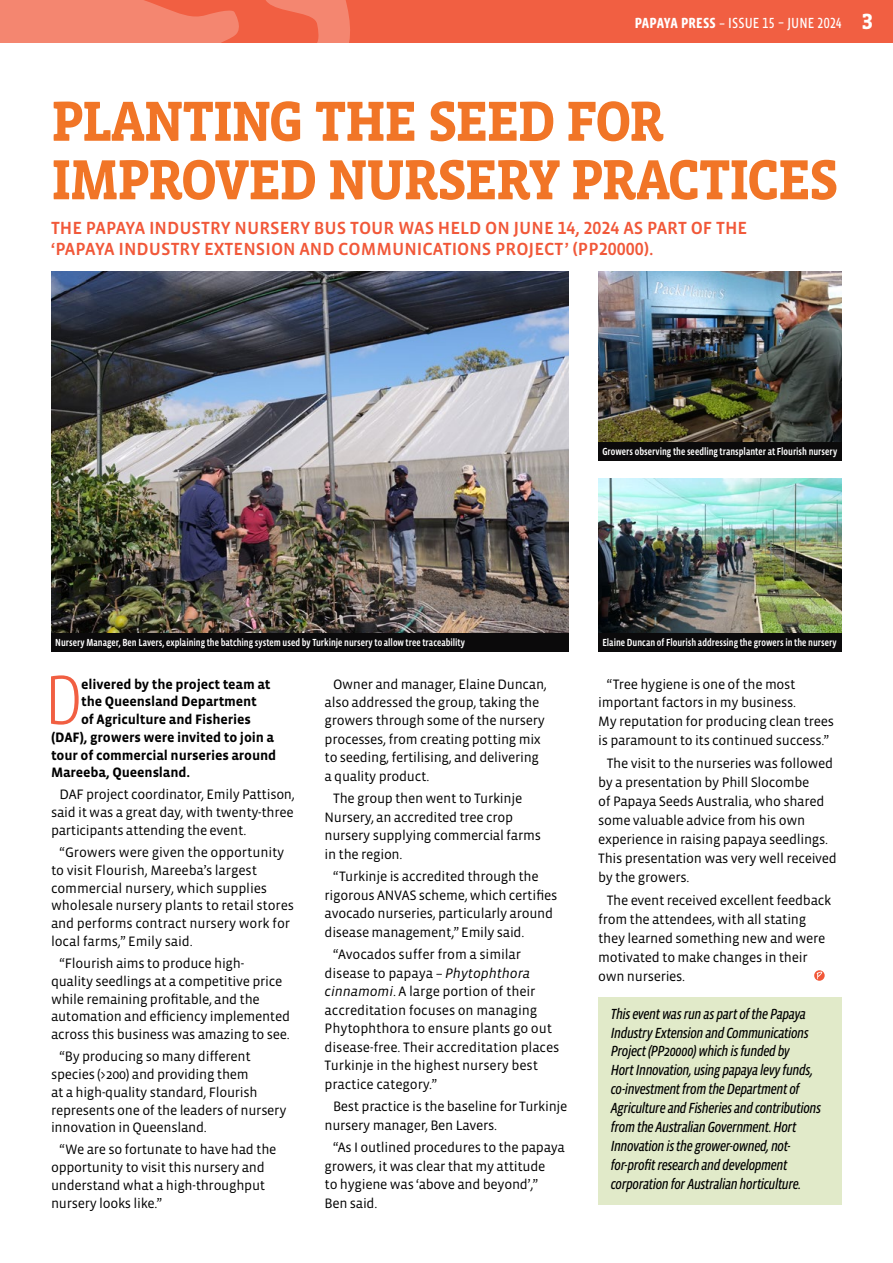
<style>
.page{position:relative;width:893px;height:1263px;background:#fff}
.page>*{position:absolute;margin:0;border:0;box-sizing:border-box;transform-origin:0 0}
.FIRST_PARA_DROP_CAP{font:300 71.25px "Vista Sans Nar OTCE";color:#f15f42}
.t1{font:700 57.75px/58.5px "Vista Slab OTCE";letter-spacing:-.04em;color:#f17527;scale:.95 1}
.t2{font:500 18px/21.6px "Vista Sans OTCE";color:#f15839}
.Story_end_info{font:italic 15px/18.9px "Vista Sans Nar OTCE";letter-spacing:-.025em;color:#000}
.t3{font:15px "Vista Sans Nar OTCE";letter-spacing:.01em;color:#fff}
.BODY{font:13.95px/18.5px "Vista Sans OTCE";letter-spacing:-.02em;color:#000}
.FIRST_PARA_DROP_CAP-2{font:700 13.95px "Vista Sans OTCE";letter-spacing:-.01em;color:#000}
.t4{font:500 10.5px "Vista Sans Nar OTCE";color:#fff}
.s1{font-weight:700}
.s2{font-family:"Vista Slab OTCE";font-weight:700;font-size:22.5px}
.s3{font-style:italic}
</style>
<div class="page">
<div style="left:0;top:0;width:893px;height:43px;background:#f15f42"></div>
<svg style="left:0;top:0;width:361px;height:272px"></svg>
<div style="left:598px;top:997px;width:244px;height:208px;background:#e1eac9"></div>
<svg style="left:814px;top:970px;width:11px;height:11px"></svg>
<svg style="left:816px;top:972px;width:6px;height:7px"></svg>
<img style="left:51px;top:272px;width:517px;height:361px">
<img style="left:598px;top:272px;width:244px;height:170px">
<img style="left:598px;top:478px;width:244px;height:155px">
<div style="left:51px;top:633px;width:517px;height:18px;background:#0b0a0b"></div>
<div style="left:598px;top:442px;width:244px;height:18px;background:#0b0a0b"></div>
<div style="left:598px;top:633px;width:244px;height:18px;background:#0b0a0b"></div>
<p class="t3" style="left:635px;top:14px;width:240px"><span class="s1">PAPAYA PRESS</span> – ISSUE 15 – JUNE 2024 <span class="s2">3</span></p>
<h1 class="t1" style="left:51px;top:92px;width:831px">PLANTING THE SEED FOR<br>IMPROVED NURSERY PRACTICES</h1>
<p class="t2" style="left:51px;top:217px;width:698px">THE PAPAYA INDUSTRY NURSERY BUS TOUR WAS HELD ON JUNE 14, 2024 AS PART OF THE ‘PAPAYA INDUSTRY EXTENSION AND COMMUNICATIONS PROJECT’ (PP20000).</p>
<p class="t4" style="left:602px;top:445px;width:236px">Growers observing the seedling transplanter at Flourish nursery</p>
<p class="t4" style="left:55px;top:636px;width:411px">Nursery Manager, Ben Lavers, explaining the batching system used by Turkinje nursery to allow tree traceability</p>
<p class="FIRST_PARA_DROP_CAP" style="left:45px;top:659px;width:38px">D</p>
<p class="FIRST_PARA_DROP_CAP-2" style="left:81px;top:676px;width:191px">elivered by the project team at</p>
<p class="FIRST_PARA_DROP_CAP-2" style="left:81px;top:694px;width:177px">the Queensland Department</p>
<p class="FIRST_PARA_DROP_CAP-2" style="left:81px;top:711px;width:171px">of Agriculture and Fisheries</p>
<p class="FIRST_PARA_DROP_CAP-2" style="left:51px;top:729px;width:225px">(DAF), growers were invited to join a</p>
<p class="FIRST_PARA_DROP_CAP-2" style="left:51px;top:747px;width:227px">tour of commercial nurseries around</p>
<p class="FIRST_PARA_DROP_CAP-2" style="left:51px;top:765px;width:141px">Mareeba, Queensland.</p>
<p class="BODY" style="left:51px;top:786px;width:245px;line-height:17.9px;text-align:justify;text-indent:9px">DAF project coordinator, Emily Pattison, said it was a great day, with twenty-three participants attending the event.</p>
<p class="BODY" style="left:51px;top:843px;width:245px;line-height:17.9px;text-indent:9px">“Growers were given the opportunity to visit Flourish, Mareeba’s largest commercial nursery, which supplies wholesale nursery plants to retail stores and performs contract nursery work for local farms,” Emily said.</p>
<p class="BODY" style="left:51px;top:954px;width:240px;line-height:17.9px;text-indent:9px">“Flourish aims to produce high-<br>quality seedlings at a competitive price while remaining profitable, and the automation and efficiency implemented across this business was amazing to see.</p>
<p class="BODY" style="left:51px;top:1047px;width:237px;line-height:17.9px;text-indent:9px">“By producing so many different species (&gt;200) and providing them<br>at a high-quality standard, Flourish represents one of the leaders of nursery innovation in Queensland.</p>
<p class="BODY" style="left:51px;top:1140px;width:227px;line-height:17.9px;text-indent:9px">“We are so fortunate to have had the opportunity to visit this nursery and understand what a high-throughput nursery looks like.”</p>
<p class="BODY" style="left:325px;top:674px;width:224px;text-indent:9px">Owner and manager, Elaine Duncan, also addressed the group, taking the growers through some of the nursery processes, from creating potting mix to seeding, fertilising, and delivering a quality product.</p>
<p class="BODY" style="left:325px;top:789px;width:218px;text-indent:9px">The group then went to Turkinje<br>Nursery, an accredited tree crop nursery supplying commercial farms in the region.</p>
<p class="BODY" style="left:325px;top:867px;width:234px;text-indent:9px">“Turkinje is accredited through the rigorous ANVAS scheme, which certifies avocado nurseries, particularly around disease management,” Emily said.</p>
<p class="BODY" style="left:325px;top:945px;width:236px;text-indent:9px">“Avocados suffer from a similar disease to papaya – <span class="s3">Phytophthora cinnamomi</span>. A large portion of their accreditation focuses on managing Phytophthora to ensure plants go out disease-free. Their accreditation places Turkinje in the highest nursery best practice category.”</p>
<p class="BODY" style="left:325px;top:1097px;width:244px;text-indent:9px">Best practice is the baseline for Turkinje nursery manager, Ben Lavers.</p>
<p class="BODY" style="left:325px;top:1138px;width:242px;text-indent:9px">“As I outlined procedures to the papaya growers, it was clear that my attitude<br>to hygiene was ‘above and beyond’,”<br>Ben said.</p>
<p class="t4" style="left:602px;top:636px;width:236px">Elaine Duncan of Flourish addressing the growers in the nursery</p>
<p class="BODY" style="left:598px;top:674px;width:237px;line-height:18.9px;text-indent:9px">“Tree hygiene is one of the most important factors in my business.<br>My reputation for producing clean trees is paramount to its continued success.”</p>
<p class="BODY" style="left:598px;top:754px;width:240px;line-height:18.9px;text-indent:9px">The visit to the nurseries was followed by a presentation by Phill Slocombe<br>of Papaya Seeds Australia, who shared some valuable advice from his own experience in raising papaya seedlings.<br>This presentation was very well received by the growers.</p>
<p class="BODY" style="left:598px;top:891px;width:235px;line-height:18.9px;text-indent:9px">The event received excellent feedback from the attendees, with all stating they learned something new and were motivated to make changes in their own nurseries.</p>
<p class="Story_end_info" style="left:611px;top:1004px;width:212px">This event was run as part of the Papaya Industry Extension and Communications Project (PP20000) which is funded by<br>Hort Innovation, using papaya levy funds, co-investment from the Department of Agriculture and Fisheries and contributions from the Australian Government. Hort Innovation is the grower-owned, not&shy;for-profit research and development corporation for Australian horticulture.</p>
</div>
